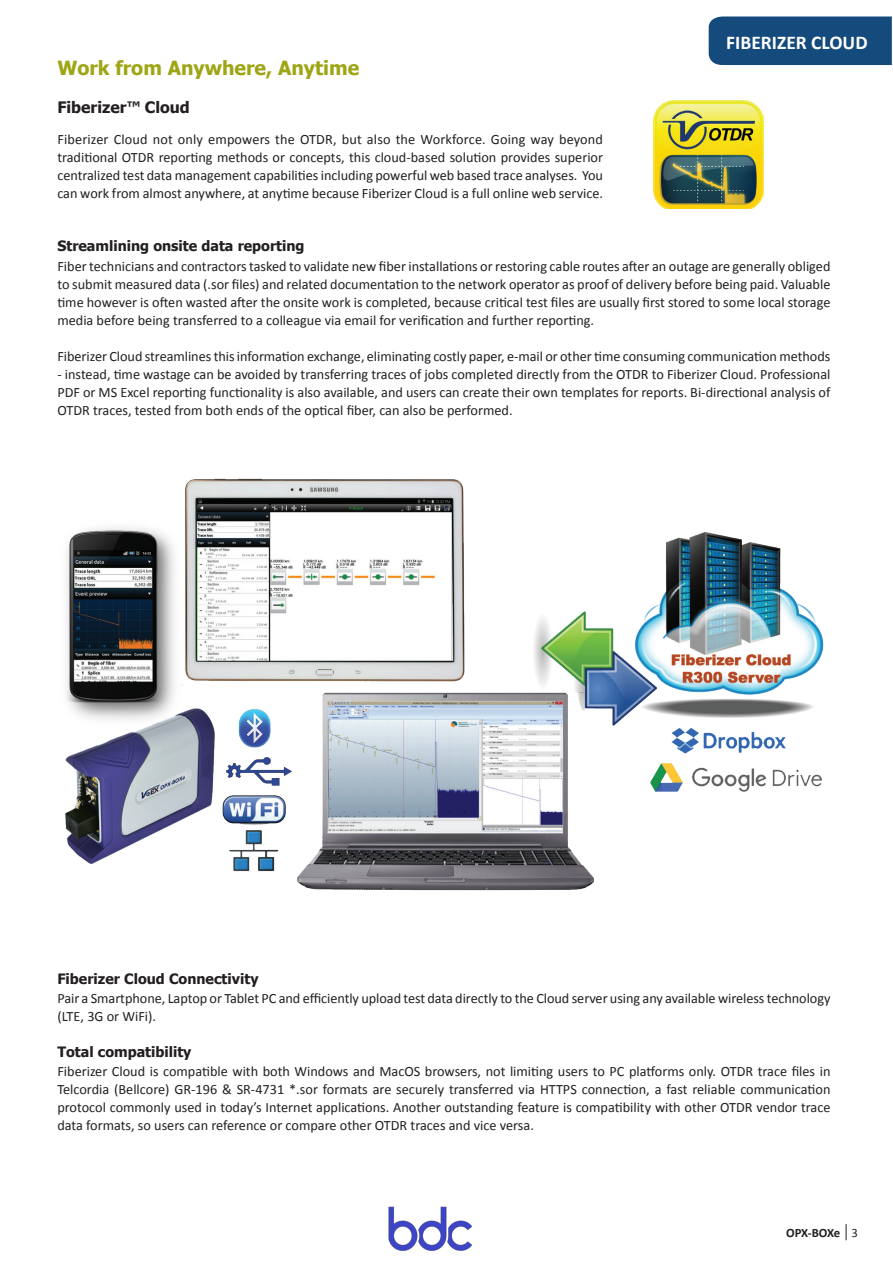
<style>
.page{position:relative;width:893px;height:1263px;background:#fff}
.page>*{position:absolute;margin:0;border:0;box-sizing:border-box;transform-origin:0 0}
.t1{font:700 19.5px "Tahoma";color:#9ea615}
.t2{font:700 19.5px "Calibri";color:#fff}
.t3{font:700 15.75px "Tahoma";color:#231f20}
.t4{font:14.25px/18px "Calibri";letter-spacing:-.005em;color:#231f20;text-align:justify}
.t5{font:700 14.25px "Tahoma";color:#231f20}
.t6{font:700 12.75px "Calibri";letter-spacing:-.02em;color:#231f20}
.s1{font-weight:400}
</style>
<div class="page">
<svg style="left:846px;top:1224px;width:1px;height:16px"></svg>
<div style="left:709px;top:17px;width:183px;height:48px;background:#144a7c"></div>
<img style="left:65px;top:478px;width:759px;height:412px">
<img style="left:654px;top:101px;width:109px;height:108px">
<img style="left:388px;top:1206px;width:84px;height:45px">
<h1 class="t2" style="left:726px;top:29px;width:143px">FIBERIZER CLOUD</h1>
<h1 class="t1" style="left:57px;top:54px;width:303px">Work from Anywhere, Anytime</h1>
<p class="t3" style="left:57px;top:96px;width:134px">Fiberizer™ Cloud</p>
<p class="t4" style="left:57px;top:130px;width:547px">Fiberizer Cloud not only empowers the OTDR, but also the Workforce. Going way beyond traditional OTDR reporting methods or concepts, this cloud-based solution provides superior centralized test data management capabilities including powerful web based trace analyses. You can work from almost anywhere, at anytime because Fiberizer Cloud is a full online web service.</p>
<p class="t5" style="left:57px;top:236px;width:249px">Streamlining onsite data reporting</p>
<p class="t4" style="left:57px;top:257px;width:775px">Fiber technicians and contractors tasked to validate new fiber installations or restoring cable routes after an outage are generally obliged to submit measured data (.sor files) and related documentation to the network operator as proof of delivery before being paid. Valuable time however is often wasted after the onsite work is completed, because critical test files are usually first stored to some local storage media before being transferred to a colleague via email for verification and further reporting.</p>
<p class="t4" style="left:57px;top:347px;width:774px">Fiberizer Cloud streamlines this information exchange, eliminating costly paper, e-mail or other time consuming communication methods</p>
<p class="t4" style="left:57px;top:365px;width:775px">- instead, time wastage can be avoided by transferring traces of jobs completed directly from the OTDR to Fiberizer Cloud. Professional PDF or MS Excel reporting functionality is also available, and users can create their own templates for reports. Bi-directional analysis of OTDR traces, tested from both ends of the optical fiber, can also be performed.</p>
<p class="t5" style="left:57px;top:969px;width:203px">Fiberizer Cloud Connectivity</p>
<p class="t4" style="left:57px;top:989px;width:775px">Pair a Smartphone, Laptop or Tablet PC and efficiently upload test data directly to the Cloud server using any available wireless technology (LTE, 3G or WiFi).</p>
<p class="t5" style="left:57px;top:1041px;width:136px">Total compatibility</p>
<p class="t4" style="left:57px;top:1062px;width:775px">Fiberizer Cloud is compatible with both Windows and MacOS browsers, not limiting users to PC platforms only. OTDR trace files in Telcordia (Bellcore) GR-196 &amp; SR-4731 *.sor formats are securely transferred via HTTPS connection, a fast reliable communication protocol commonly used in today’s Internet applications. Another outstanding feature is compatibility with other OTDR vendor trace data formats, so users can reference or compare other OTDR traces and vice versa.</p>
<p class="t6" style="left:786px;top:1223px;width:73px">OPX-BOXe <span class="s1">3</span></p>
</div>
